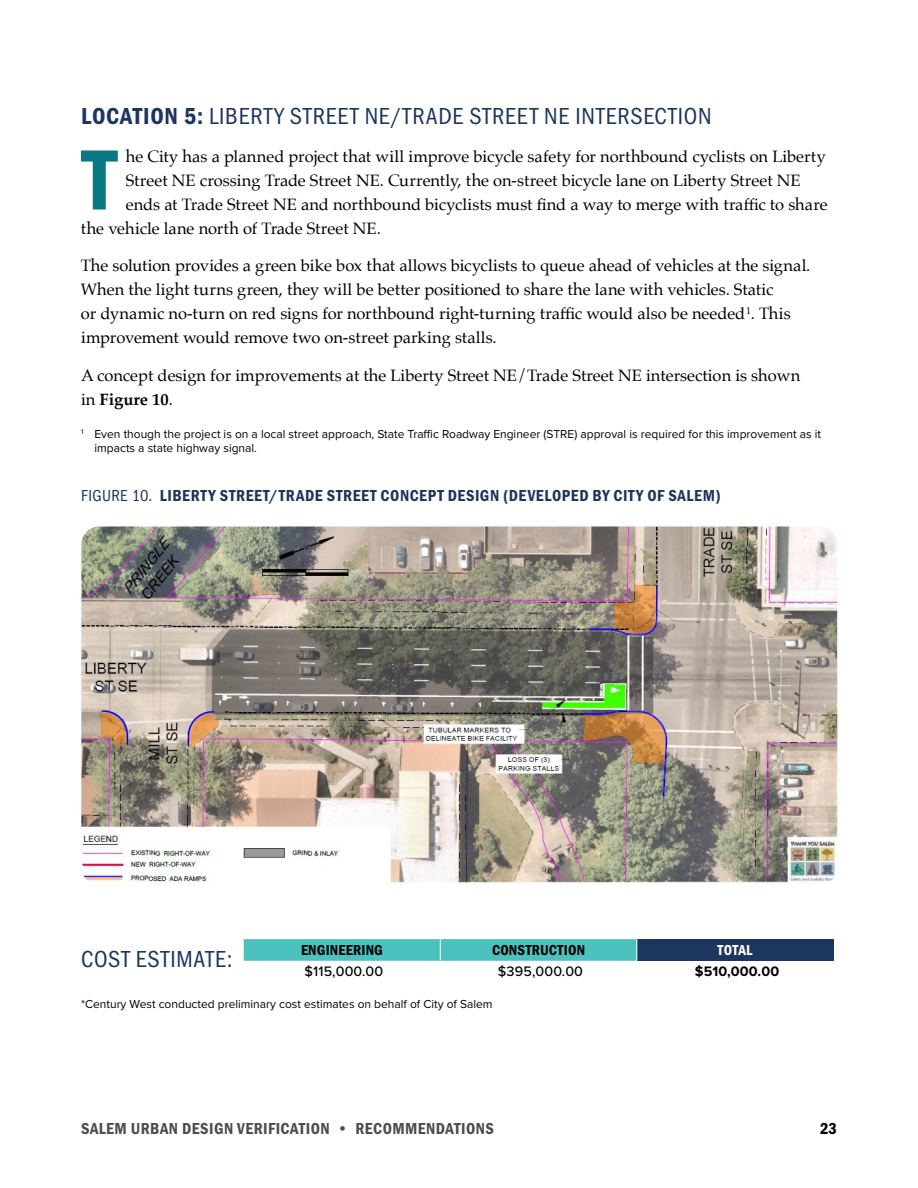
<style>
.page{position:relative;width:918px;height:1188px;background:#fff}
.page>*{position:absolute;margin:0;border:0;box-sizing:border-box;transform-origin:0 0}
.Body_-_P{font:88.5px "Franklin Gothic URW Con Dem";color:#097881}
.Heading_2_-_H2{font:24px "Franklin Gothic URW Cond";letter-spacing:.03em;color:#1d365f}
.Body_-_P-2{font:16.5px/24px "Palatino";color:#000}
.Figure_Title_-_P{font:16.5px "Franklin Gothic URW Con Dem";letter-spacing:.04em;color:#1d365f}
.t1{font:16.5px "Franklin Gothic URW Con Dem";letter-spacing:.025em;color:#4d4d4d}
.Figure_Title_-_P-2{font:16.5px "Franklin Gothic URW Cond";color:#1d365f}
.t2{font:16.5px "Franklin Gothic URW Con Dem";color:#000}
.Table__Row_Heading_Cost_Estimate_-_P{font:15px "Franklin Gothic URW Con Dem";letter-spacing:.01em;color:#000}
.Table__Row_Heading_Cost_Estimate_-_P-2{font:15px "Franklin Gothic URW Con Dem";letter-spacing:.015em;color:#fff}
.Table__Body_-_P{font:500 14.25px "Proxima Nova";letter-spacing:.01em;color:#000}
.Table__Body_-_P-2{font:700 14.25px "Proxima Nova";letter-spacing:.01em;color:#000}
.Footnote_-_P{font:12px/13.5px "Proxima Nova";color:#000}
.s1{font-family:"Franklin Gothic URW Con Dem"}
.s2{font-weight:700}
.s3{font-family:"Franklin Gothic URW Cond"}
</style>
<div class="page">
<img style="left:81px;top:526px;width:756px;height:357px">
<div style="left:637px;top:939px;width:196px;height:22px;background:#1d365f"></div>
<svg style="left:244px;top:939px;width:394px;height:22px;background:#4fc3bf"></svg>
<h2 class="Heading_2_-_H2" style="left:81px;top:99px;width:632px"><span class="s1">LOCATION 5:</span> LIBERTY STREET NE/TRADE STREET NE INTERSECTION</h2>
<p class="Body_-_P" style="left:82px;top:121px;width:36px">T</p>
<p class="Body_-_P-2" style="left:126px;top:144px;width:702px">he City has a planned project that will improve bicycle safety for northbound cyclists on Liberty</p>
<p class="Body_-_P-2" style="left:126px;top:168px;width:676px">Street NE crossing Trade Street NE. Currently, the on-street bicycle lane on Liberty Street NE</p>
<p class="Body_-_P-2" style="left:126px;top:192px;width:703px">ends at Trade Street NE and northbound bicyclists must find a way to merge with traffic to share</p>
<p class="Body_-_P-2" style="left:81px;top:216px;width:301px">the vehicle lane north of Trade Street NE.</p>
<p class="Body_-_P-2" style="left:81px;top:253px;width:731px">The solution provides a green bike box that allows bicyclists to queue ahead of vehicles at the signal.<br>When the light turns green, they will be better positioned to share the lane with vehicles. Static<br>or dynamic no-turn on red signs for northbound right-turning traffic would also be needed<sup>1</sup>. This improvement would remove two on-street parking stalls.</p>
<p class="Body_-_P-2" style="left:81px;top:363px;width:721px">A concept design for improvements at the Liberty Street NE/Trade Street NE intersection is shown in <span class="s2">Figure 10</span>.</p>
<p class="Footnote_-_P" style="left:94px;top:427px;width:728px;text-indent:-14px"><sup>1</sup> Even though the project is on a local street approach, State Traffic Roadway Engineer (STRE) approval is required for this improvement as it impacts a state highway signal.</p>
<p class="Figure_Title_-_P-2" style="left:81px;top:484px;width:31px">FIGURE</p>
<p class="Figure_Title_-_P" style="left:132px;top:485px;width:591px"><span class="s3">10.</span> LIBERTY STREET/TRADE STREET CONCEPT DESIGN (DEVELOPED BY CITY OF SALEM)</p>
<p class="Table__Row_Heading_Cost_Estimate_-_P" style="left:301px;top:940px;width:83px">ENGINEERING</p>
<p class="Table__Row_Heading_Cost_Estimate_-_P" style="left:492px;top:940px;width:95px">CONSTRUCTION</p>
<p class="Table__Row_Heading_Cost_Estimate_-_P-2" style="left:718px;top:940px;width:36px">TOTAL</p>
<p class="Table__Body_-_P" style="left:305px;top:961px;width:80px">$115,000.00</p>
<p class="Table__Body_-_P" style="left:498px;top:961px;width:87px">$395,000.00</p>
<p class="Table__Body_-_P-2" style="left:695px;top:961px;width:86px">$510,000.00</p>
<p class="Footnote_-_P" style="left:81px;top:996px;width:413px">*Century West conducted preliminary cost estimates on behalf of City of Salem</p>
<h2 class="Heading_2_-_H2" style="left:81px;top:942px;width:153px">COST ESTIMATE:</h2>
<p class="t1" style="left:81px;top:1117px;width:295px">SALEM URBAN DESIGN VERIFICATION • RECOMMENDATIONS</p>
<p class="t2" style="left:820px;top:1117px;width:18px">23</p>
</div>
